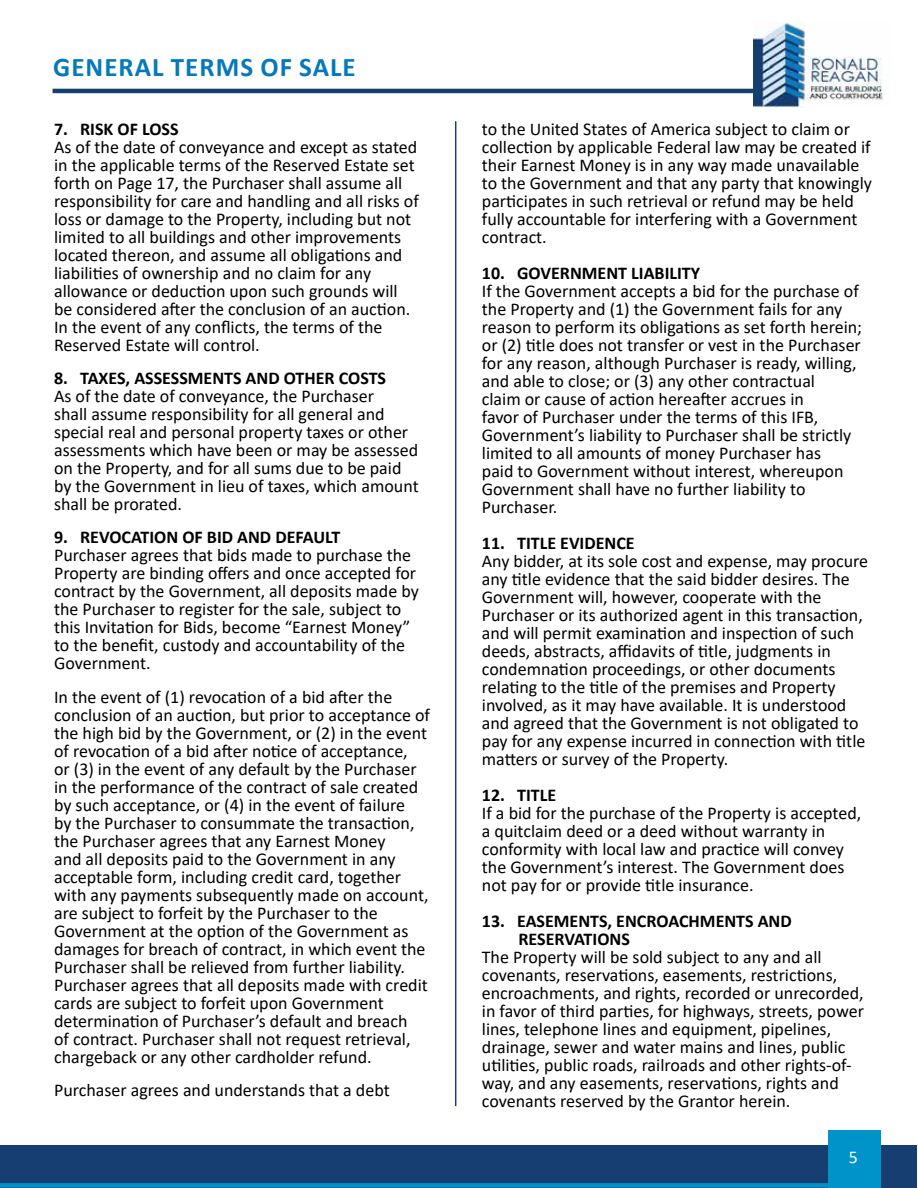
<style>
.page{position:relative;width:918px;height:1188px;background:#fff}
.page>*{position:absolute;margin:0;border:0;box-sizing:border-box;transform-origin:0 0}
.t1{font:700 27px "Calibri";letter-spacing:.04em;color:#0579bc}
.t2{font:18px/18px "Calibri";color:#000}
.t3{font:700 18px "Calibri";color:#000}
.t4{font:18px "Calibri";color:#fff}
</style>
<div class="page">
<hr style="left:53px;top:89px;width:809px;height:4px;background:#163e70">
<img style="left:753px;top:23px;width:130px;height:84px">
<div style="left:1px;top:1145px;width:916px;height:42px;background:#163e70"></div>
<div style="left:828px;top:1130px;width:52px;height:58px;background:#0093ca"></div>
<div style="left:0;top:1183px;width:862px;height:5px;background:#0093ca"></div>
<hr style="left:455px;top:121px;width:1px;height:985px;background:#1b3e6f">
<h1 class="t1" style="left:53px;top:48px;width:304px">GENERAL TERMS OF SALE</h1>
<h4 class="t3" style="left:54px;top:116px;width:126px">7. RISK OF LOSS</h4>
<p class="t2" style="left:54px;top:137px;width:366px">As of the date of conveyance and except as stated in the applicable terms of the Reserved Estate set forth on Page 17, the Purchaser shall assume all responsibility for care and handling and all risks of loss or damage to the Property, including but not limited to all buildings and other improvements</p>
<p class="t2" style="left:54px;top:245px;width:358px">located thereon, and assume all obligations and liabilities of ownership and no claim for any allowance or deduction upon such grounds will be considered after the conclusion of an auction.<br>In the event of any conflicts, the terms of the</p>
<p class="t2" style="left:54px;top:335px;width:207px">Reserved Estate will control.</p>
<h4 class="t3" style="left:54px;top:365px;width:334px">8. TAXES, ASSESSMENTS AND OTHER COSTS</h4>
<p class="t2" style="left:54px;top:386px;width:366px">As of the date of conveyance, the Purchaser<br>shall assume responsibility for all general and special real and personal property taxes or other assessments which have been or may be assessed on the Property, and for all sums due to be paid by the Government in lieu of taxes, which amount shall be prorated.</p>
<h4 class="t3" style="left:54px;top:524px;width:288px">9. REVOCATION OF BID AND DEFAULT</h4>
<p class="t2" style="left:54px;top:545px;width:359px">Purchaser agrees that bids made to purchase the</p>
<p class="t2" style="left:54px;top:563px;width:364px">Property are binding offers and once accepted for</p>
<p class="t2" style="left:54px;top:581px;width:366px">contract by the Government, all deposits made by the Purchaser to register for the sale, subject to</p>
<p class="t2" style="left:54px;top:617px;width:358px">this Invitation for Bids, become “Earnest Money” to the benefit, custody and accountability of the</p>
<p class="t2" style="left:54px;top:653px;width:98px">Government.</p>
<p class="t2" style="left:54px;top:688px;width:378px">In the event of (1) revocation of a bid after the conclusion of an auction, but prior to acceptance of the high bid by the Government, or (2) in the event of revocation of a bid after notice of acceptance,<br>or (3) in the event of any default by the Purchaser</p>
<p class="t2" style="left:54px;top:778px;width:366px">in the performance of the contract of sale created</p>
<p class="t2" style="left:54px;top:796px;width:362px">by such acceptance, or (4) in the event of failure by the Purchaser to consummate the transaction,</p>
<p class="t2" style="left:54px;top:832px;width:376px">the Purchaser agrees that any Earnest Money<br>and all deposits paid to the Government in any acceptable form, including credit card, together with any payments subsequently made on account, are subject to forfeit by the Purchaser to the</p>
<p class="t2" style="left:54px;top:922px;width:356px">Government at the option of the Government as</p>
<p class="t2" style="left:54px;top:940px;width:375px">damages for breach of contract, in which event the Purchaser shall be relieved from further liability.<br>Purchaser agrees that all deposits made with credit cards are subject to forfeit upon Government</p>
<p class="t2" style="left:54px;top:1012px;width:355px">determination of Purchaser’s default and breach</p>
<p class="t2" style="left:54px;top:1030px;width:358px">of contract. Purchaser shall not request retrieval, chargeback or any other cardholder refund.</p>
<p class="t2" style="left:54px;top:1081px;width:337px">Purchaser agrees and understands that a debt</p>
<p class="t2" style="left:482px;top:119px;width:370px">to the United States of America subject to claim or</p>
<p class="t2" style="left:482px;top:137px;width:390px">collection by applicable Federal law may be created if</p>
<p class="t2" style="left:482px;top:155px;width:392px">their Earnest Money is in any way made unavailable to the Government and that any party that knowingly</p>
<p class="t2" style="left:482px;top:191px;width:374px">participates in such retrieval or refund may be held</p>
<p class="t2" style="left:482px;top:209px;width:377px">fully accountable for interfering with a Government contract.</p>
<p class="t3" style="left:482px;top:260px;width:220px">10. GOVERNMENT LIABILITY</p>
<p class="t2" style="left:482px;top:281px;width:378px">If the Government accepts a bid for the purchase of</p>
<p class="t2" style="left:482px;top:299px;width:382px">the Property and (1) the Government fails for any reason to perform its obligations as set forth herein; or (2) title does not transfer or vest in the Purchaser</p>
<p class="t2" style="left:482px;top:353px;width:376px">for any reason, although Purchaser is ready, willing,</p>
<p class="t2" style="left:482px;top:371px;width:335px">and able to close; or (3) any other contractual claim or cause of action hereafter accrues in</p>
<p class="t2" style="left:482px;top:407px;width:338px">favor of Purchaser under the terms of this IFB,</p>
<p class="t2" style="left:482px;top:425px;width:371px">Government’s liability to Purchaser shall be strictly</p>
<p class="t2" style="left:482px;top:443px;width:363px">limited to all amounts of money Purchaser has paid to Government without interest, whereupon Government shall have no further liability to Purchaser.</p>
<p class="t3" style="left:482px;top:530px;width:154px">11. TITLE EVIDENCE</p>
<p class="t2" style="left:482px;top:551px;width:388px">Any bidder, at its sole cost and expense, may procure</p>
<p class="t2" style="left:482px;top:569px;width:369px">any title evidence that the said bidder desires. The</p>
<p class="t2" style="left:482px;top:587px;width:341px">Government will, however, cooperate with the</p>
<p class="t2" style="left:482px;top:605px;width:382px">Purchaser or its authorized agent in this transaction, and will permit examination and inspection of such deeds, abstracts, affidavits of title, judgments in condemnation proceedings, or other documents relating to the title of the premises and Property</p>
<p class="t2" style="left:482px;top:695px;width:378px">involved, as it may have available. It is understood and agreed that the Government is not obligated to</p>
<p class="t2" style="left:482px;top:731px;width:385px">pay for any expense incurred in connection with title matters or survey of the Property.</p>
<h4 class="t3" style="left:482px;top:782px;width:76px">12. TITLE</h4>
<p class="t2" style="left:482px;top:803px;width:381px">If a bid for the purchase of the Property is accepted, a quitclaim deed or a deed without warranty in</p>
<p class="t2" style="left:482px;top:839px;width:364px;text-align:justify">conformity with local law and practice will convey the Government’s interest. The Government does not pay for or provide title insurance.</p>
<h4 class="t3" style="left:482px;top:908px;width:311px">13. EASEMENTS, ENCROACHMENTS AND</h4>
<p class="t3" style="left:518px;top:926px;width:113px">RESERVATIONS</p>
<p class="t2" style="left:482px;top:947px;width:341px">The Property will be sold subject to any and all</p>
<p class="t2" style="left:482px;top:965px;width:357px">covenants, reservations, easements, restrictions,</p>
<p class="t2" style="left:482px;top:983px;width:383px">encroachments, and rights, recorded or unrecorded,</p>
<p class="t2" style="left:482px;top:1001px;width:384px">in favor of third parties, for highways, streets, power</p>
<p class="t2" style="left:482px;top:1019px;width:365px">lines, telephone lines and equipment, pipelines, drainage, sewer and water mains and lines, public</p>
<p class="t2" style="left:482px;top:1055px;width:371px">utilities, public roads, railroads and other rights-of&shy;way, and any easements, reservations, rights and</p>
<p class="t2" style="left:482px;top:1091px;width:310px">covenants reserved by the Grantor herein.</p>
<p class="t4" style="left:849px;top:1144px;width:11px">5</p>
</div>
